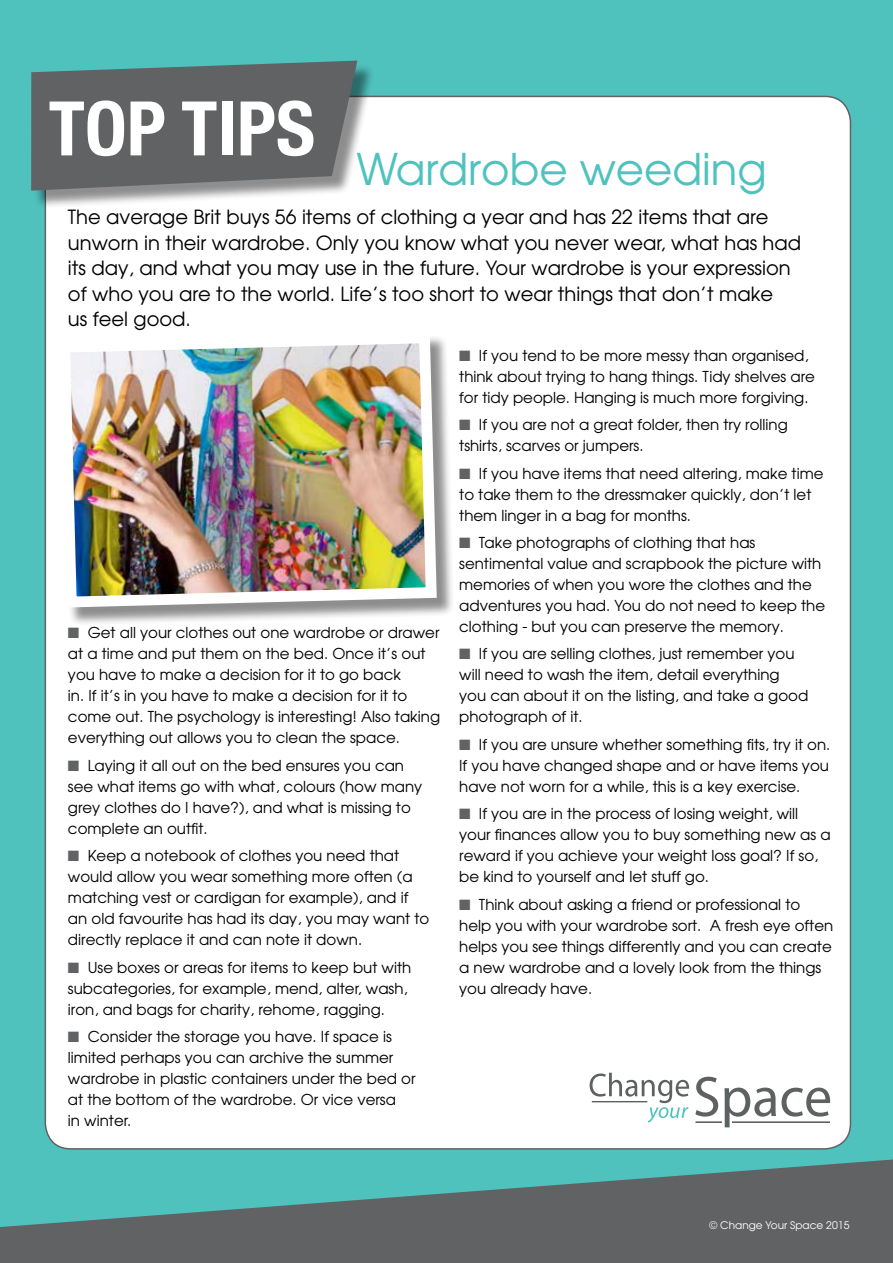
<style>
.page{position:relative;width:893px;height:1263px;background:#fff}
.page>*{position:absolute;margin:0;border:0;box-sizing:border-box;transform-origin:0 0}
.t1{font:43.5px "Avant Garde";color:#4fc2be}
.t2{font:19.5px/25.5px "Avant Garde";color:#000}
.t3{font:15px/21px "Avant Garde";color:#000}
.t4{font:10.5px "Avant Garde";color:#fff}
.s1{color:#606264}
</style>
<div class="page">
<div style="left:0;top:0;width:893px;height:1246px;background:#4fc2be"></div>
<div style="left:45px;top:96px;width:805px;height:1053px;background:#fff;border-radius:26px"></div>
<svg style="left:0;top:1159px;width:893px;height:104px;fill:#606264"></svg>
<div style="left:33px;top:63px;width:342px;height:146px;background:#000;opacity:.45"></div>
<svg style="left:31px;top:61px;width:326px;height:130px;background:#656c6d"></svg>
<div style="left:62px;top:335px;width:393px;height:291px;background:#000;opacity:.45"></div>
<img style="left:62px;top:335px;width:380px;height:278px">
<svg style="left:590px;top:1073px;width:99px;height:49px"></svg>
<hr style="left:592px;top:1101px;width:55px;height:1px;background:#5d6162">
<svg style="left:695px;top:1077px;width:135px;height:50px"></svg>
<hr style="left:732px;top:1122px;width:98px;height:1px;background:#5d6162">
<h1 class="t1" style="left:49px;top:142px;width:720px"><sup>TOP</sup> <sup>TIPS</sup> Wardrobe weeding</h1>
<p class="t2" style="left:68px;top:204px;width:735px">The average Brit buys 56 items of clothing a year and has 22 items that are unworn in their wardrobe. Only you know what you never wear, what has had its day, and what you may use in the future. Your wardrobe is your expression of who you are to the world. Life’s too short to wear things that don’t make<br>us feel good.</p>
<p class="t3" style="left:459px;top:345px;width:357px"><span class="s1">■</span> If you tend to be more messy than organised, think about trying to hang things. Tidy shelves are for tidy people. Hanging is much more forgiving.</p>
<p class="t3" style="left:459px;top:414px;width:330px"><span class="s1">■</span> If you are not a great folder, then try rolling tshirts, scarves or jumpers.</p>
<p class="t3" style="left:459px;top:462px;width:366px"><span class="s1">■</span> If you have items that need altering, make time to take them to the dressmaker quickly, don’t let them linger in a bag for months.</p>
<p class="t3" style="left:459px;top:532px;width:367px"><span class="s1">■</span> Take photographs of clothing that has sentimental value and scrapbook the picture with memories of when you wore the clothes and the adventures you had. You do not need to keep the clothing - but you can preserve the memory.</p>
<p class="t3" style="left:459px;top:643px;width:351px"><span class="s1">■</span> If you are selling clothes, just remember you will need to wash the item, detail everything you can about it on the listing, and take a good photograph of it.</p>
<p class="t3" style="left:459px;top:734px;width:373px;text-align:justify"><span class="s1">■</span> If you are unsure whether something fits, try it on.<br>If you have changed shape and or have items you have not worn for a while, this is a key exercise.</p>
<p class="t3" style="left:459px;top:803px;width:373px"><span class="s1">■</span> If you are in the process of losing weight, will your finances allow you to buy something new as a reward if you achieve your weight loss goal? If so, be kind to yourself and let stuff go.</p>
<p class="t3" style="left:459px;top:893px;width:375px"><span class="s1">■</span> Think about asking a friend or professional to help you with your wardrobe sort. A fresh eye often helps you see things differently and you can create a new wardrobe and a lovely look from the things you already have.</p>
<p class="t3" style="left:68px;top:622px;width:374px"><span class="s1">■</span> Get all your clothes out one wardrobe or drawer at a time and put them on the bed. Once it’s out you have to make a decision for it to go back<br>in. If it’s in you have to make a decision for it to come out. The psychology is interesting! Also taking everything out allows you to clean the space.</p>
<p class="t3" style="left:68px;top:754px;width:356px"><span class="s1">■</span> Laying it all out on the bed ensures you can see what items go with what, colours (how many grey clothes do I have?), and what is missing to complete an outfit.</p>
<p class="t3" style="left:68px;top:845px;width:363px"><span class="s1">■</span> Keep a notebook of clothes you need that would allow you wear something more often (a matching vest or cardigan for example), and if an old favourite has had its day, you may want to directly replace it and can note it down.</p>
<p class="t3" style="left:68px;top:956px;width:345px"><span class="s1">■</span> Use boxes or areas for items to keep but with subcategories, for example, mend, alter, wash, iron, and bags for charity, rehome, ragging.</p>
<p class="t3" style="left:68px;top:1026px;width:349px"><span class="s1">■</span> Consider the storage you have. If space is limited perhaps you can archive the summer wardrobe in plastic containers under the bed or at the bottom of the wardrobe. Or vice versa<br>in winter.</p>
<p class="t4" style="left:709px;top:1218px;width:142px">© Change Your Space 2015</p>
</div>
